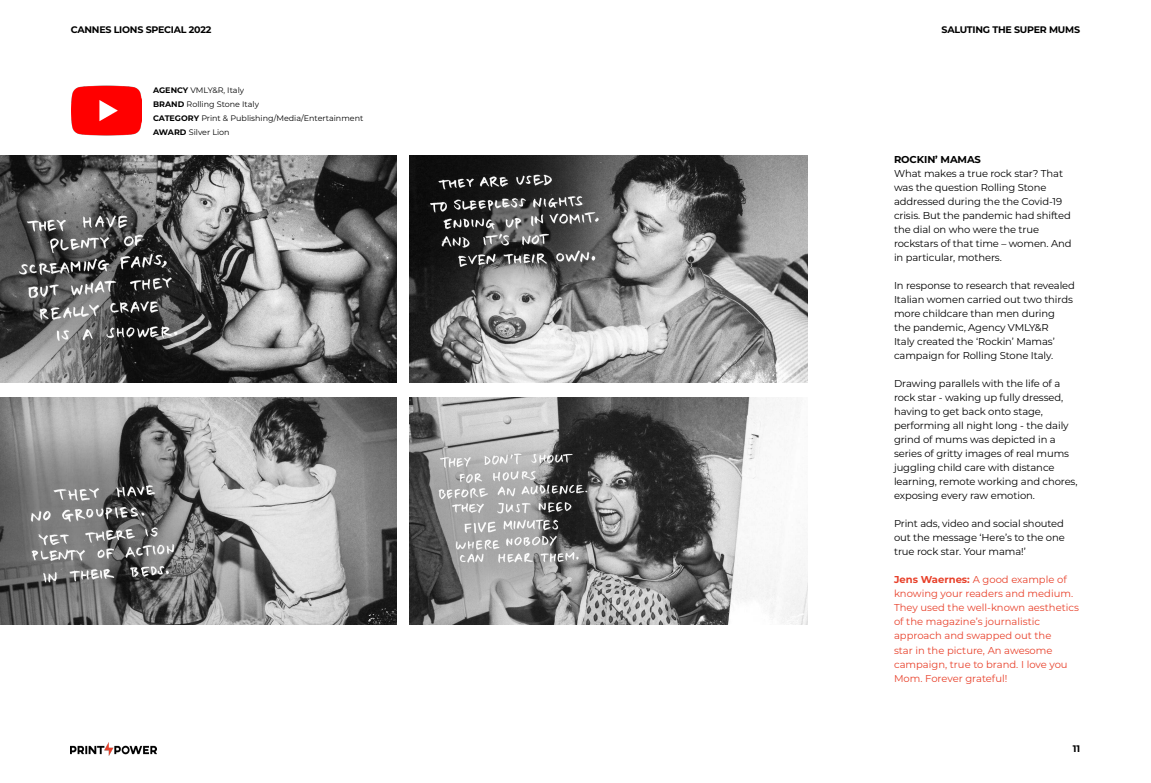
<style>
.page{position:relative;width:1151px;height:783px;background:#fff}
.page>*{position:absolute;margin:0;border:0;box-sizing:border-box;transform-origin:0 0}
.Body_copy{font:10px/14px "Montserrat";letter-spacing:-.01em;color:#000}
.Body_copy-2{font:10px/14px "Montserrat";color:#e8412b}
.Body_copy-3{font:700 10px "Montserrat";letter-spacing:-.01em;color:#000}
.t1{font:700 9.5px "Montserrat";letter-spacing:-.025em;color:#000}
.t2{font:8px/14px "Montserrat";color:#000}
.s1{font-weight:700}
</style>
<div class="page">
<img style="left:71px;top:742px;width:86px;height:13px">
<img style="left:71px;top:85px;width:71px;height:51px">
<img style="left:0;top:155px;width:396px;height:227px">
<img style="left:0;top:397px;width:396px;height:227px">
<img style="left:410px;top:155px;width:397px;height:227px">
<img style="left:410px;top:397px;width:397px;height:227px">
<p class="t1" style="left:71px;top:23px;width:142px">CANNES LIONS SPECIAL 2022</p>
<p class="t1" style="left:941px;top:23px;width:140px">SALUTING THE SUPER MUMS</p>
<p class="t2" style="left:153px;top:83px;width:212px"><span class="s1">AGENCY</span> VMLY&amp;R, Italy<br><span class="s1">BRAND</span> Rolling Stone Italy<br><span class="s1">CATEGORY</span> Print &amp; Publishing/Media/Entertainment<br><span class="s1">AWARD</span> Silver Lion</p>
<p class="Body_copy-3" style="left:894px;top:152px;width:88px">ROCKIN’ MAMAS</p>
<p class="Body_copy" style="left:894px;top:166px;width:179px">What makes a true rock star? That was the question Rolling Stone addressed during the the Covid-19 crisis. But the pandemic had shifted the dial on who were the true rockstars of that time – women. And in particular, mothers.</p>
<p class="Body_copy" style="left:894px;top:278px;width:182px">In response to research that revealed Italian women carried out two thirds more childcare than men during<br>the pandemic, Agency VMLY&amp;R<br>Italy created the ‘Rockin’ Mamas’ campaign for Rolling Stone Italy.</p>
<p class="Body_copy" style="left:894px;top:376px;width:185px">Drawing parallels with the life of a rock star - waking up fully dressed, having to get back onto stage, performing all night long - the daily grind of mums was depicted in a series of gritty images of real mums juggling child care with distance learning, remote working and chores, exposing every raw emotion.</p>
<p class="Body_copy" style="left:894px;top:516px;width:172px;text-align:justify">Print ads, video and social shouted out the message ‘Here’s to the one true rock star. Your mama!’</p>
<p class="Body_copy-2" style="left:894px;top:572px;width:186px"><span class="s1">Jens Waernes:</span> A good example of knowing your readers and medium.<br>They used the well-known aesthetics of the magazine’s journalistic approach and swapped out the<br>star in the picture, An awesome campaign, true to brand. I love you<br>Mom. Forever grateful!</p>
<p class="t1" style="left:1073px;top:741px;width:9px">11</p>
</div>
